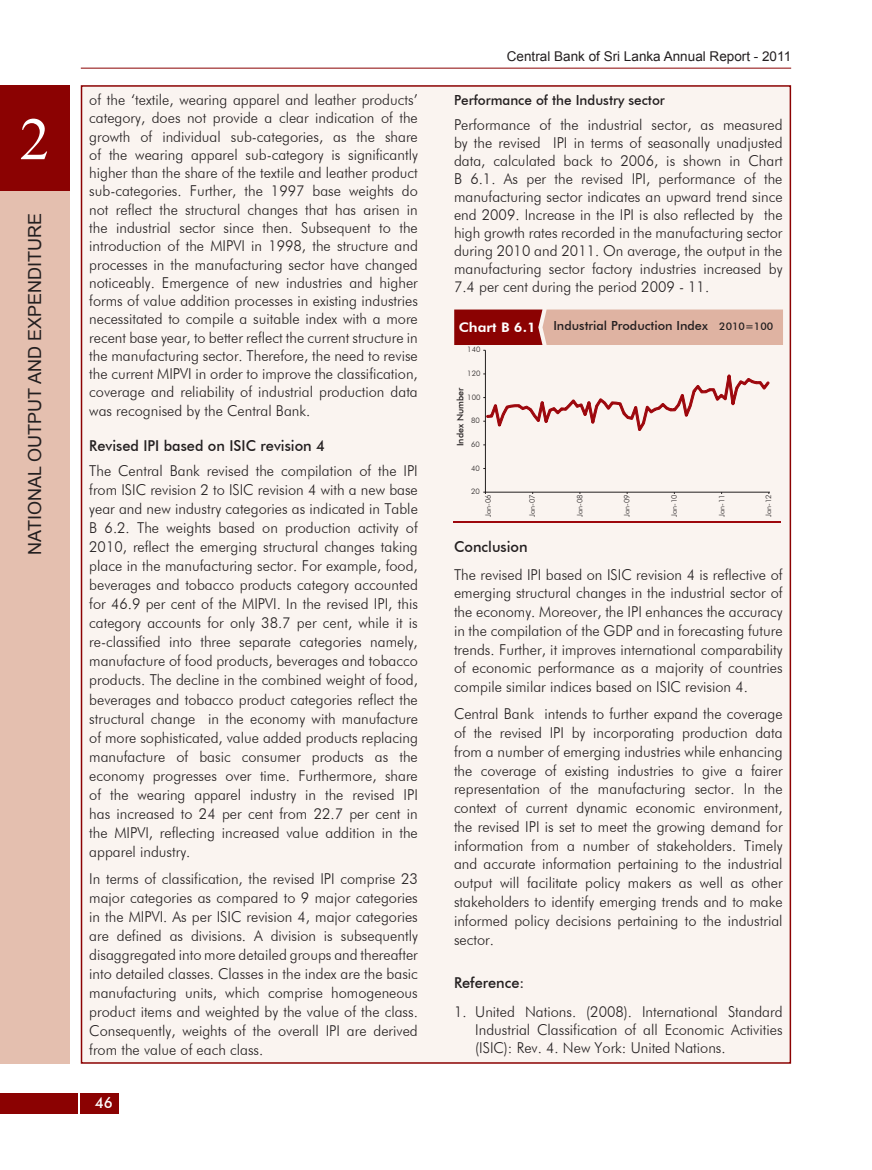
<style>
.page{position:relative;width:872px;height:1170px;background:#fff}
.page>*{position:absolute;margin:0;border:0;box-sizing:border-box;transform-origin:0 0}
.t1{font:60px "Times New Roman";color:#fff}
.t2{font:18px "Arial";color:#231f20}
.t3{font:300 15px/19px "Futura BT";color:#231f20;text-align:justify}
.t4{font:500 15px "Futura BT";color:#231f20}
.t5{font:500 15px "Futura BT";color:#fff}
.t6{font:500 13.95px "Futura BT";color:#231f20}
.t7{font:13.5px "Arial";color:#231f20}
.t8{font:800 13.2px "Futura BT";color:#fff;scale:1.08 1}
.t9{font:500 12.45px "Futura BT";color:#231f20}
.t10{font:500 9px "Futura BT";letter-spacing:.005em;color:#231f20}
.t11{font:300 7.5px "Futura BT";letter-spacing:-.005em;color:#231f20}
.s1{font-weight:500}
.s2{font-size:10.5px}
</style>
<div class="page">
<div style="left:0;top:191px;width:69px;height:872px;background:#e4bfaf"></div>
<div style="left:0;top:85px;width:69px;height:106px;background:#8b0202"></div>
<div style="left:81px;top:1092px;width:38px;height:21px;background:#8b0202"></div>
<hr style="left:81px;top:68px;width:710px;height:1px;background:#8b0202">
<div style="left:0;top:1092px;width:77px;height:21px;background:#8b0202"></div>
<div style="left:81px;top:85px;width:710px;height:978px;background:#faf4f0;border:2px solid #8b0202"></div>
<hr style="left:454px;top:521px;width:327px;height:1px;background:#9d070d">
<svg style="left:454px;top:309px;width:329px;height:185px"></svg>
<p class="t1" style="left:20px;top:99px;width:32px">2</p>
<p class="t2" style="left:23px;top:554px;width:341px;rotate:-90deg">National Output and Expenditure</p>
<p class="t3" style="left:89px;top:90px;width:330px;line-height:18.3px">of the ‘textile, wearing apparel and leather products’ category, does not provide a clear indication of the growth of individual sub-categories, as the share of the wearing apparel sub-category is significantly higher than the share of the textile and leather product sub-categories. Further, the 1997 base weights do not reflect the structural changes that has arisen in the industrial sector since then. Subsequent to the introduction of the MIPVI in 1998, the structure and processes in the manufacturing sector have changed noticeably. Emergence of new industries and higher forms of value addition processes in existing industries necessitated to compile a suitable index with a more recent base year, to better reflect the current structure in the manufacturing sector. Therefore, the need to revise the current MIPVI in order to improve the classification, coverage and reliability of industrial production data was recognised by the Central Bank.</p>
<p class="t3" style="left:89px;top:433px;width:330px;line-height:25.3px"><span class="s1">Revised IPI based on ISIC revision 4<br></span>The Central Bank revised the compilation of the IPI</p>
<p class="t3" style="left:89px;top:480px;width:330px">from ISIC revision 2 to ISIC revision 4 with a new base year and new industry categories as indicated in Table B 6.2. The weights based on production activity of 2010, reflect the emerging structural changes taking place in the manufacturing sector. For example, food, beverages and tobacco products category accounted for 46.9 per cent of the MIPVI. In the revised IPI, this category accounts for only 38.7 per cent, while it is re-classified into three separate categories namely, manufacture of food products, beverages and tobacco products. The decline in the combined weight of food, beverages and tobacco product categories reflect the structural change in the economy with manufacture of more sophisticated, value added products replacing manufacture of basic consumer products as the economy progresses over time. Furthermore, share of the wearing apparel industry in the revised IPI has increased to 24 per cent from 22.7 per cent in the MIPVI, reflecting increased value addition in the apparel industry.</p>
<p class="t3" style="left:89px;top:869px;width:330px">In terms of classification, the revised IPI comprise 23 major categories as compared to 9 major categories in the MIPVI. As per ISIC revision 4, major categories are defined as divisions. A division is subsequently disaggregated into more detailed groups and thereafter into detailed classes. Classes in the index are the basic manufacturing units, which comprise homogeneous product items and weighted by the value of the class.<br>Consequently, weights of the overall IPI are derived from the value of each class.</p>
<p class="t5" style="left:95px;top:1093px;width:20px">46</p>
<p class="t7" style="left:507px;top:47px;width:286px">Central Bank of Sri Lanka Annual Report - 2011</p>
<p class="t6" style="left:454px;top:92px;width:212px">Performance of the Industry sector</p>
<p class="t3" style="left:454px;top:115px;width:330px;line-height:18px">performance of the industrial sector, as measured by the revised IPI in terms of seasonally unadjusted data, calculated back to 2006, is shown in Chart B 6.1. As per the revised IPI, performance of the manufacturing sector indicates an upward trend since end 2009. Increase in the IPI is also reflected by the high growth rates recorded in the manufacturing sector during 2010 and 2011. On average, the output in the manufacturing sector factory industries increased by 7.4 per cent during the period 2009 - 11.</p>
<p class="t8" style="left:459px;top:319px;width:73px">Chart B 6.1</p>
<p class="t9" style="left:553px;top:318px;width:221px">Industrial Production Index <span class="s2">2010=100</span></p>
<p class="t11" style="left:467px;top:345px;width:15px">140</p>
<p class="t11" style="left:467px;top:369px;width:15px">120</p>
<p class="t10" style="left:455px;top:446px;width:60px;rotate:-90deg">Index Number</p>
<p class="t11" style="left:467px;top:392px;width:15px">100</p>
<p class="t11" style="left:471px;top:416px;width:10px">80</p>
<p class="t11" style="left:471px;top:440px;width:10px">60</p>
<p class="t11" style="left:471px;top:463px;width:10px">40</p>
<p class="t11" style="left:471px;top:487px;width:10px">20</p>
<p class="t11" style="left:483px;top:517px;width:24px;rotate:-90deg">Jan-06</p>
<p class="t11" style="left:527px;top:517px;width:24px;rotate:-90deg">Jan-07</p>
<p class="t11" style="left:575px;top:517px;width:24px;rotate:-90deg">Jan-08</p>
<p class="t11" style="left:622px;top:517px;width:24px;rotate:-90deg">Jan-09</p>
<p class="t11" style="left:670px;top:517px;width:24px;rotate:-90deg">Jan-10</p>
<p class="t11" style="left:717px;top:517px;width:24px;rotate:-90deg">Jan-11</p>
<p class="t11" style="left:764px;top:517px;width:24px;rotate:-90deg">Jan-12</p>
<p class="t3" style="left:454px;top:533px;width:330px;line-height:27.3px"><span class="s1">Conclusion<br></span>The revised IPI based on ISIC revision 4 is reflective of</p>
<p class="t3" style="left:454px;top:583px;width:330px">emerging structural changes in the industrial sector of the economy. Moreover, the IPI enhances the accuracy in the compilation of the GDP and in forecasting future trends. Further, it improves international comparability of economic performance as a majority of countries compile similar indices based on ISIC revision 4.</p>
<p class="t3" style="left:454px;top:704px;width:330px">Central Bank intends to further expand the coverage of the revised IPI by incorporating production data from a number of emerging industries while enhancing the coverage of existing industries to give a fairer representation of the manufacturing sector. In the context of current dynamic economic environment, the revised IPI is set to meet the growing demand for information from a number of stakeholders. Timely and accurate information pertaining to the industrial output will facilitate policy makers as well as other stakeholders to identify emerging trends and to make informed policy decisions pertaining to the industrial sector.</p>
<p class="t4" style="left:454px;top:973px;width:72px">Reference:</p>
<p class="t3" style="left:475px;top:1002px;width:309px;line-height:18px;text-indent:-21px">1. United Nations. (2008). International Standard Industrial Classification of all Economic Activities (ISIC): Rev. 4. New York: United Nations.</p>
</div>
